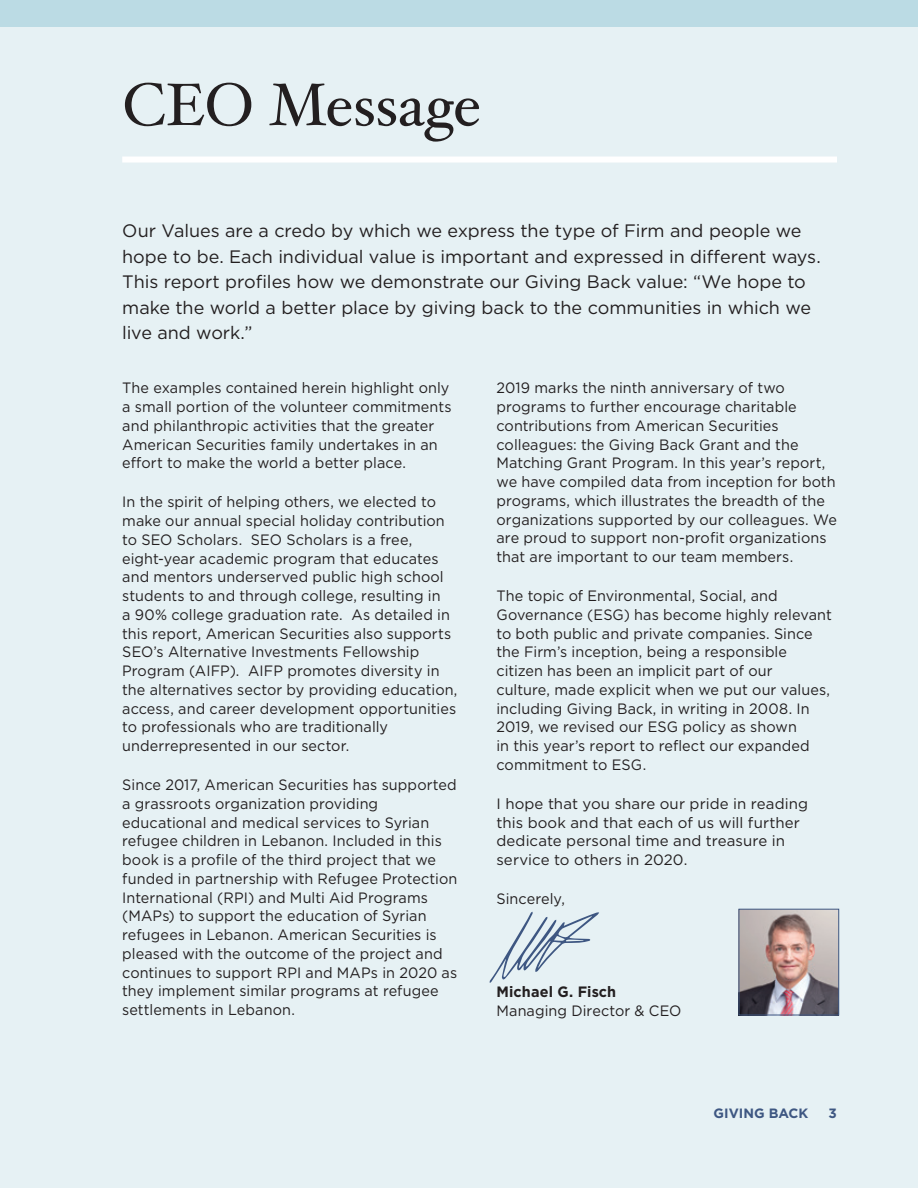
<style>
.page{position:relative;width:918px;height:1188px;background:#e6f1f4}
.page>*{position:absolute;margin:0;border:0;box-sizing:border-box;transform-origin:0 0}
.t1{font:60px "Hoefler Text";letter-spacing:-.01em;color:#231f20}
.t2{font:18px/25.5px "Gotham";letter-spacing:-.005em;color:#231f20}
.t3{font:15px/18.8px "Gotham";letter-spacing:.005em;color:#231f20;scale:.96 1}
.t4{font:15px/18.8px "Gotham";letter-spacing:.005em;color:#231f20}
.t5{font:700 13.5px "Gotham";color:#3e5782}
.s1{font-weight:700}
</style>
<div class="page">
<div style="left:122px;top:157px;width:715px;height:6px;background:#fff"></div>
<svg style="left:490px;top:912px;width:109px;height:71px"></svg>
<img style="left:740px;top:911px;width:97px;height:102px">
<div style="left:738px;top:909px;width:101px;height:106px;border:1px solid #3e5782"></div>
<div style="left:0;top:0;width:918px;height:27px;background:#bbdbe4"></div>
<p class="t1" style="left:122px;top:69px;width:361px">CEO Message</p>
<p class="t2" style="left:122px;top:218px;width:700px">Our Values are a credo by which we express the type of Firm and people we hope to be. Each individual value is important and expressed in different ways.<br>This report profiles how we demonstrate our Giving Back value: “We hope to make the world a better place by giving back to the communities in which we live and work.”</p>
<p class="t3" style="left:122px;top:378px;width:345px">The examples contained herein highlight only a small portion of the volunteer commitments and philanthropic activities that the greater American Securities family undertakes in an effort to make the world a better place.</p>
<p class="t3" style="left:122px;top:492px;width:351px">In the spirit of helping others, we elected to make our annual special holiday contribution to SEO Scholars. SEO Scholars is a free, eight-year academic program that educates and mentors underserved public high school students to and through college, resulting in<br>a 90% college graduation rate. As detailed in this report, American Securities also supports SEO’s Alternative Investments Fellowship Program (AIFP). AIFP promotes diversity in the alternatives sector by providing education, access, and career development opportunities to professionals who are traditionally underrepresented in our sector.</p>
<p class="t3" style="left:122px;top:775px;width:351px">Since 2017, American Securities has supported a grassroots organization providing educational and medical services to Syrian refugee children in Lebanon. Included in this book is a profile of the third project that we funded in partnership with Refugee Protection International (RPI) and Multi Aid Programs (MAPs) to support the education of Syrian refugees in Lebanon. American Securities is pleased with the outcome of the project and continues to support RPI and MAPs in 2020 as they implement similar programs at refugee settlements in Lebanon.</p>
<p class="t3" style="left:496px;top:378px;width:356px">2019 marks the ninth anniversary of two programs to further encourage charitable contributions from American Securities colleagues: the Giving Back Grant and the Matching Grant Program. In this year’s report, we have compiled data from inception for both programs, which illustrates the breadth of the organizations supported by our colleagues. We are proud to support non-profit organizations that are important to our team members.</p>
<p class="t3" style="left:496px;top:586px;width:351px">The topic of Environmental, Social, and Governance (ESG) has become highly relevant to both public and private companies. Since the Firm’s inception, being a responsible citizen has been an implicit part of our<br>culture, made explicit when we put our values, including Giving Back, in writing in 2008. In 2019, we revised our ESG policy as shown<br>in this year’s report to reflect our expanded commitment to ESG.</p>
<p class="t4" style="left:496px;top:794px;width:313px">I hope that you share our pride in reading this book and that each of us will further dedicate personal time and treasure in service to others in 2020.</p>
<p class="t3" style="left:496px;top:889px;width:73px">Sincerely,</p>
<p class="t3" style="left:496px;top:982px;width:194px"><span class="s1">Michael G. Fisch<br></span>Managing Director &amp; CEO</p>
<p class="t5" style="left:714px;top:1104px;width:96px">GIVING BACK</p>
<p class="t5" style="left:829px;top:1104px;width:10px">3</p>
</div>
